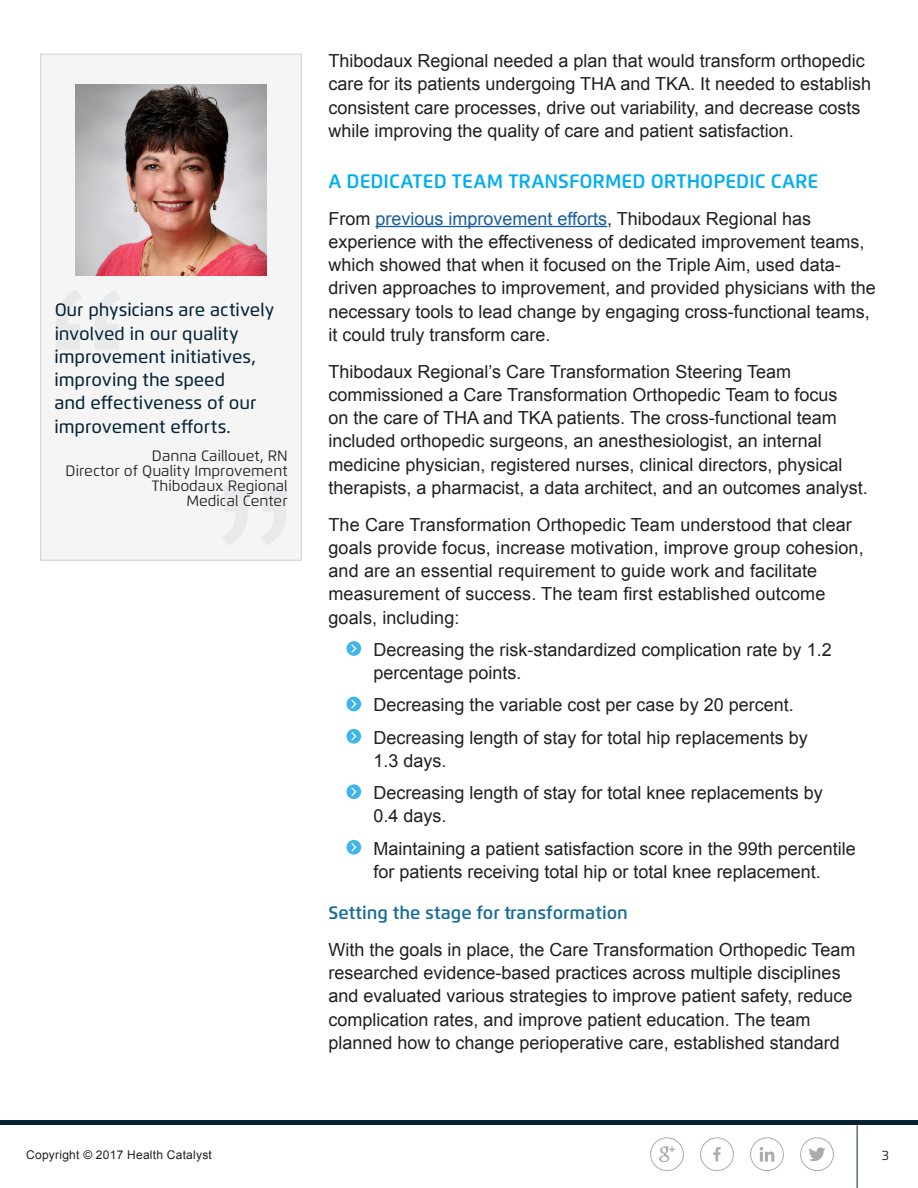
<style>
.page{position:relative;width:918px;height:1188px;background:#fff}
.page>*{position:absolute;margin:0;border:0;box-sizing:border-box;transform-origin:0 0}
.Section_Title{font:600 19.5px "Flexo";color:#00aeef}
.Body_Copy{font:18px/23.2px "Arial";color:#231f20}
.Bullets__add_graphic{font:18px/23.2px "Arial";color:#231f20}
.Quotation_body_copy{font:500 18px/23.2px "Flexo";color:#062437}
.Quotation_attributio{font:15px/15px "Flexo";color:#231f20;text-align:right}
.t1{font:13.5px "Flexo";color:#231f20}
.t2{font:12px "Arial";letter-spacing:.02em;color:#231f20}
.s1{color:#175d9e}
.s2{font-family:"Flexo";font-weight:600;color:#176d9b}
</style>
<div class="page">
<svg style="left:659px;top:1146px;width:16px;height:16px"></svg>
<div style="left:650px;top:1137px;width:34px;height:34px;border:1px solid #aeaaa9;border-radius:50%"></div>
<hr style="left:857px;top:1125px;width:1px;height:63px;background:#062437">
<div style="left:0;top:1120px;width:918px;height:5px;background:#0a2334"></div>
<svg style="left:809px;top:1147px;width:17px;height:14px"></svg>
<div style="left:800px;top:1137px;width:34px;height:34px;border:1px solid #aeaaa9;border-radius:50%"></div>
<svg style="left:713px;top:1147px;width:8px;height:14px"></svg>
<div style="left:700px;top:1137px;width:34px;height:34px;border:1px solid #aeaaa9;border-radius:50%"></div>
<svg style="left:760px;top:1147px;width:14px;height:15px"></svg>
<div style="left:750px;top:1137px;width:34px;height:34px;border:1px solid #aeaaa9;border-radius:50%"></div>
<hr style="left:375px;top:226px;width:232px;height:1px;background:#175d9e">
<svg style="left:346px;top:641px;width:15px;height:15px"></svg>
<svg style="left:350px;top:643px;width:8px;height:11px"></svg>
<div style="left:346px;top:697px;width:15px;height:14px;background:#3eb6e9;border-radius:50%"></div>
<svg style="left:351px;top:699px;width:6px;height:10px"></svg>
<svg style="left:346px;top:729px;width:15px;height:15px"></svg>
<svg style="left:350px;top:731px;width:8px;height:11px"></svg>
<svg style="left:346px;top:784px;width:15px;height:15px"></svg>
<svg style="left:350px;top:786px;width:8px;height:11px"></svg>
<svg style="left:346px;top:840px;width:15px;height:15px"></svg>
<svg style="left:350px;top:842px;width:8px;height:11px"></svg>
<div style="left:41px;top:54px;width:260px;height:506px;background:#f4f5f4"></div>
<div style="left:40px;top:54px;width:262px;height:506px;border:1px solid #cfd0d2"></div>
<svg style="left:56px;top:290px;width:64px;height:59px"></svg>
<svg style="left:223px;top:486px;width:63px;height:59px"></svg>
<img style="left:76px;top:84px;width:190px;height:191px">
<p class="Quotation_body_copy" style="left:54px;top:298px;width:221px">Our physicians are actively involved in our quality improvement initiatives, improving the speed<br>and effectiveness of our improvement efforts.</p>
<p class="Quotation_attributio" style="left:66px;top:448px;width:224px">Danna Caillouet, RN<br>Director of Quality Improvement<br>Thibodaux Regional<br>Medical Center</p>
<p class="Body_Copy" style="left:328px;top:49px;width:544px">Thibodaux Regional needed a plan that would transform orthopedic care for its patients undergoing THA and TKA. It needed to establish consistent care processes, drive out variability, and decrease costs while improving the quality of care and patient satisfaction.</p>
<p class="Section_Title" style="left:328px;top:169px;width:491px">A DEDICATED TEAM TRANSFORMED ORTHOPEDIC CARE</p>
<p class="Body_Copy" style="left:328px;top:207px;width:549px">From <span class="s1">previous improvement efforts</span>, Thibodaux Regional has experience with the effectiveness of dedicated improvement teams, which showed that when it focused on the Triple Aim, used data&shy;driven approaches to improvement, and provided physicians with the necessary tools to lead change by engaging cross-functional teams, it could truly transform care.</p>
<p class="Body_Copy" style="left:328px;top:360px;width:541px">Thibodaux Regional’s Care Transformation Steering Team commissioned a Care Transformation Orthopedic Team to focus<br>on the care of THA and TKA patients. The cross-functional team included orthopedic surgeons, an anesthesiologist, an internal medicine physician, registered nurses, clinical directors, physical therapists, a pharmacist, a data architect, and an outcomes analyst.</p>
<p class="Body_Copy" style="left:328px;top:513px;width:537px">The Care Transformation Orthopedic Team understood that clear goals provide focus, increase motivation, improve group cohesion, and are an essential requirement to guide work and facilitate measurement of success. The team first established outcome goals, including:</p>
<p class="Bullets__add_graphic" style="left:374px;top:638px;width:460px">Decreasing the risk-standardized complication rate by 1.2 percentage points.</p>
<p class="Bullets__add_graphic" style="left:374px;top:694px;width:422px">Decreasing the variable cost per case by 20 percent.</p>
<p class="Bullets__add_graphic" style="left:374px;top:726px;width:436px">Decreasing length of stay for total hip replacements by<br>1.3 days.</p>
<p class="Bullets__add_graphic" style="left:374px;top:781px;width:451px">Decreasing length of stay for total knee replacements by<br>0.4 days.</p>
<p class="Bullets__add_graphic" style="left:374px;top:837px;width:484px">Maintaining a patient satisfaction score in the 99th percentile for patients receiving total hip or total knee replacement.</p>
<p class="Body_Copy" style="left:328px;top:895px;width:528px;line-height:36.8px"><span class="s2">Setting the stage for transformation<br></span>With the goals in place, the Care Transformation Orthopedic Team</p>
<p class="Body_Copy" style="left:328px;top:961px;width:525px">researched evidence-based practices across multiple disciplines and evaluated various strategies to improve patient safety, reduce complication rates, and improve patient education. The team planned how to change perioperative care, established standard</p>
<p class="t2" style="left:26px;top:1147px;width:187px">Copyright © 2017 Health Catalyst</p>
<p class="t1" style="left:882px;top:1147px;width:9px">3</p>
</div>
